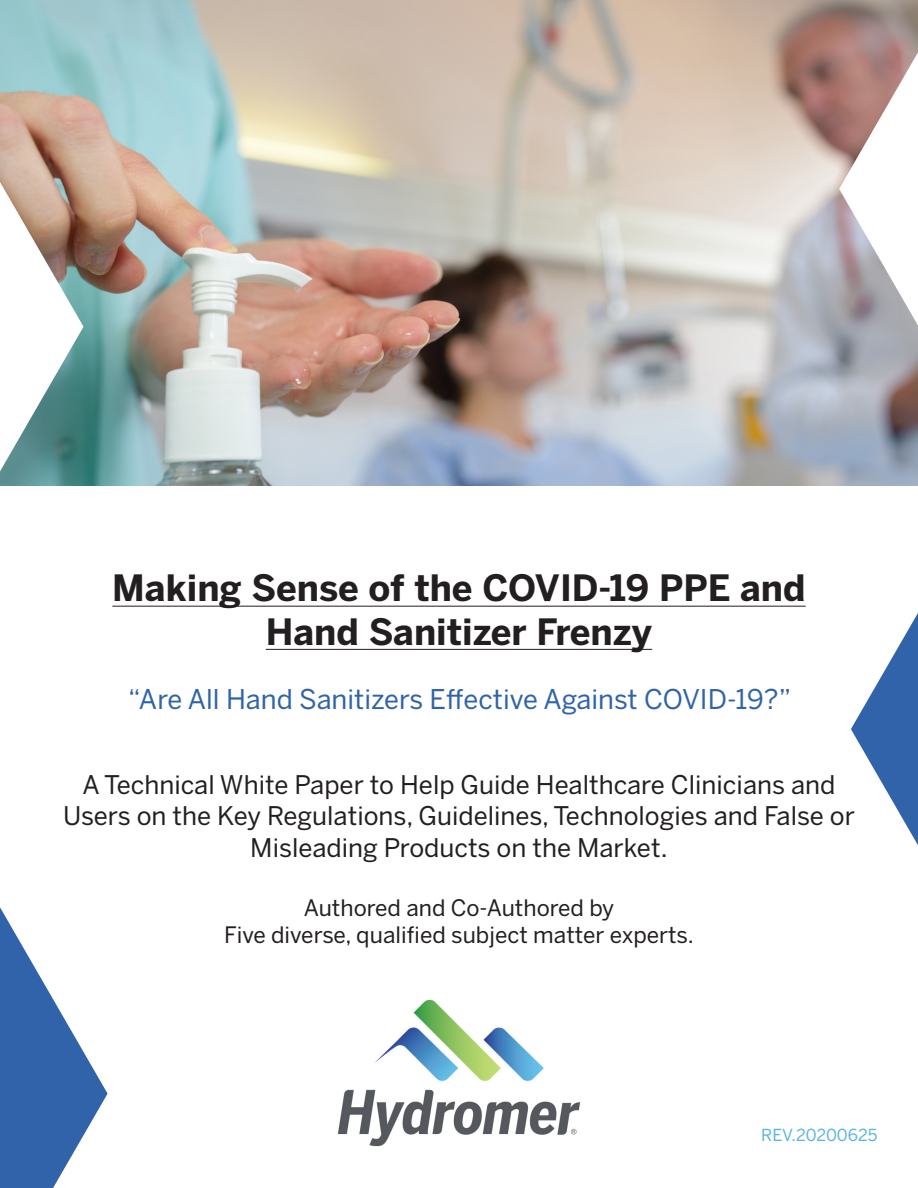
<style>
.page{position:relative;width:918px;height:1188px;background:#fff}
.page>*{position:absolute;margin:0;border:0;box-sizing:border-box;transform-origin:0 0}
.t1{font:700 36px "Benton Sans";color:#231f20}
.t2{font:27px "Benton Sans";color:#3063a9}
.t3{font:25.5px/31.5px "Benton Sans";color:#231f20;text-align:center}
.t4{font:22.5px "Benton Sans";color:#231f20}
.t5{font:16.5px "Benton Sans";color:#5ab4e1}
</style>
<div class="page">
<img style="left:0;top:0;width:918px;height:486px">
<hr style="left:112px;top:606px;width:694px;height:1px;background:#231f20">
<hr style="left:266px;top:649px;width:386px;height:1px;background:#231f20">
<svg style="left:839px;top:52px;width:79px;height:273px"></svg>
<svg style="left:0;top:182px;width:84px;height:289px"></svg>
<svg style="left:0;top:907px;width:108px;height:281px"></svg>
<svg style="left:851px;top:613px;width:67px;height:232px"></svg>
<img style="left:337px;top:999px;width:244px;height:148px">
<p class="t1" style="left:112px;top:567px;width:695px">Making Sense of the COVID-19 PPE and</p>
<p class="t1" style="left:266px;top:610px;width:388px">Hand Sanitizer Frenzy</p>
<p class="t2" style="left:128px;top:684px;width:664px">“Are All Hand Sanitizers Effective Against COVID-19?”</p>
<p class="t3" style="left:63px;top:769px;width:793px">A Technical White Paper to Help Guide Healthcare Clinicians and<br>Users on the Key Regulations, Guidelines, Technologies and False or<br>Misleading Products on the Market.</p>
<p class="t4" style="left:304px;top:895px;width:312px">Authored and Co-Authored by</p>
<p class="t4" style="left:224px;top:922px;width:472px">Five diverse, qualified subject matter experts.</p>
<p class="t5" style="left:761px;top:1126px;width:118px">REV.20200625</p>
</div>
